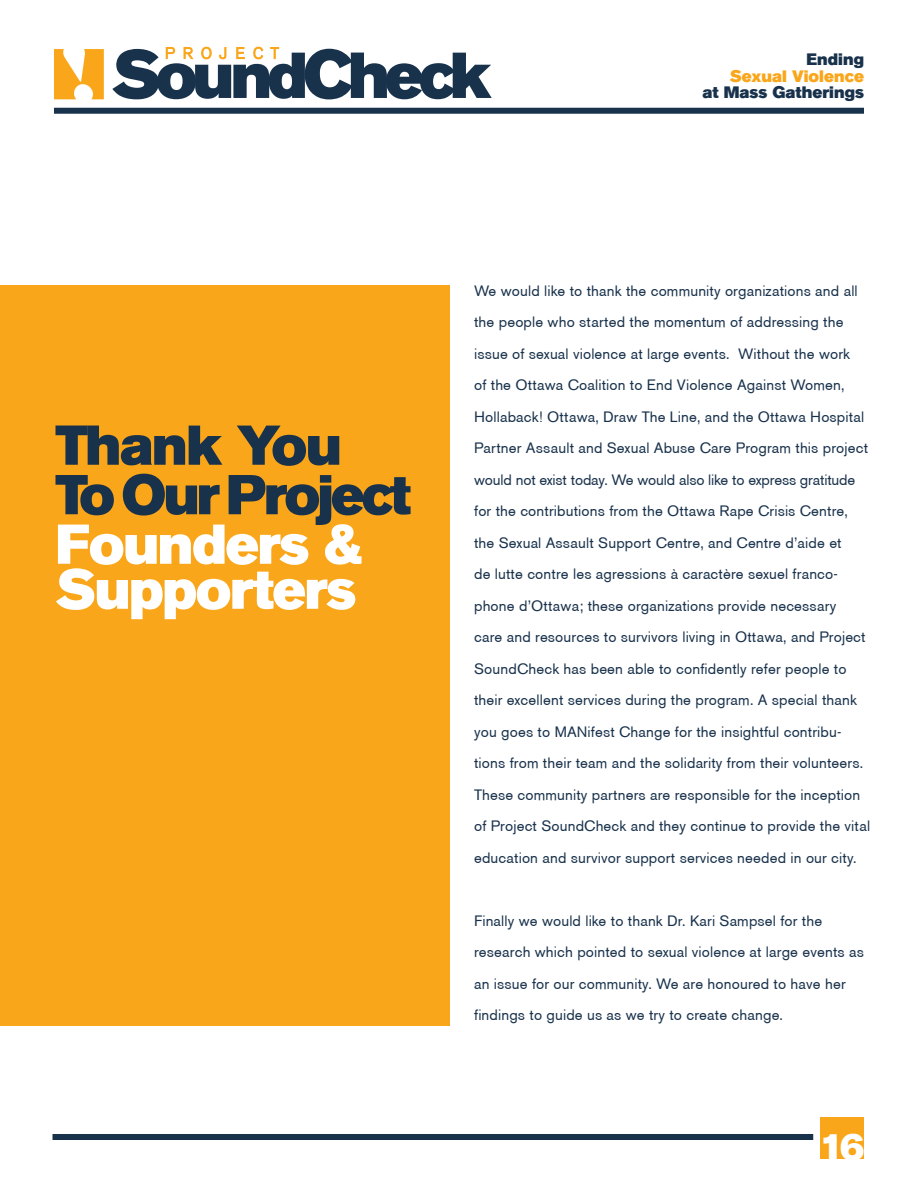
<style>
.page{position:relative;width:918px;height:1188px;background:#fff}
.page>*{position:absolute;margin:0;border:0;box-sizing:border-box;transform-origin:0 0}
.t1{font:55.5px/49.5px "Berthold Akzidenz Grotesk BE Super";letter-spacing:-.05em;color:#19324c}
.t2{font:55.5px/45px "Berthold Akzidenz Grotesk BE Super";letter-spacing:-.025em;color:#fff}
.t3{font:37.5px "Berthold Akzidenz Grotesk BE Super";color:#fff}
.t4{font:16.5px "Berthold Akzidenz Grotesk BE Super";color:#19324c}
.t5{font:16.5px "Berthold Akzidenz Grotesk BE Super";color:#faa61a}
.t6{font:15px/31.5px "Berthold Akzidenz Grotesk BE";letter-spacing:.01em;color:#19324c}
</style>
<div class="page">
<div style="left:54px;top:108px;width:810px;height:6px;background:#19324c"></div>
<div style="left:52px;top:1134px;width:761px;height:6px;background:#19324c"></div>
<svg style="left:112px;top:47px;width:380px;height:52px"></svg>
<svg style="left:54px;top:49px;width:50px;height:50px"></svg>
<div style="left:821px;top:1117px;width:43px;height:42px;background:#faa61a"></div>
<div style="left:0;top:285px;width:450px;height:741px;background:#faa61a"></div>
<p class="t4" style="left:807px;top:50px;width:59px">Ending</p>
<p class="t5" style="left:730px;top:67px;width:136px">Sexual Violence</p>
<p class="t4" style="left:702px;top:83px;width:163px">at Mass Gatherings</p>
<h1 class="t1" style="left:56px;top:421px;width:357px">Thank You<br>To Our Project</h1>
<h1 class="t2" style="left:56px;top:522px;width:308px">Founders &amp;<br>Supporters</h1>
<p class="t6" style="left:474px;top:275px;width:398px">We would like to thank the community organizations and all the people who started the momentum of addressing the issue of sexual violence at large events. Without the work<br>of the Ottawa Coalition to End Violence Against Women, Hollaback! Ottawa, Draw The Line, and the Ottawa Hospital Partner Assault and Sexual Abuse Care Program this project would not exist today. We would also like to express gratitude for the contributions from the Ottawa Rape Crisis Centre, the Sexual Assault Support Centre, and Centre d’aide et<br>de lutte contre les agressions à caractère sexuel franco&shy;phone d’Ottawa; these organizations provide necessary<br>care and resources to survivors living in Ottawa, and Project SoundCheck has been able to confidently refer people to their excellent services during the program. A special thank you goes to MANifest Change for the insightful contribu&shy;tions from their team and the solidarity from their volunteers.<br>These community partners are responsible for the inception of Project SoundCheck and they continue to provide the vital education and survivor support services needed in our city.</p>
<p class="t6" style="left:474px;top:905px;width:391px">Finally we would like to thank Dr. Kari Sampsel for the research which pointed to sexual violence at large events as an issue for our community. We are honoured to have her findings to guide us as we try to create change.</p>
<h2 class="t3" style="left:820px;top:1125px;width:46px">16</h2>
</div>
